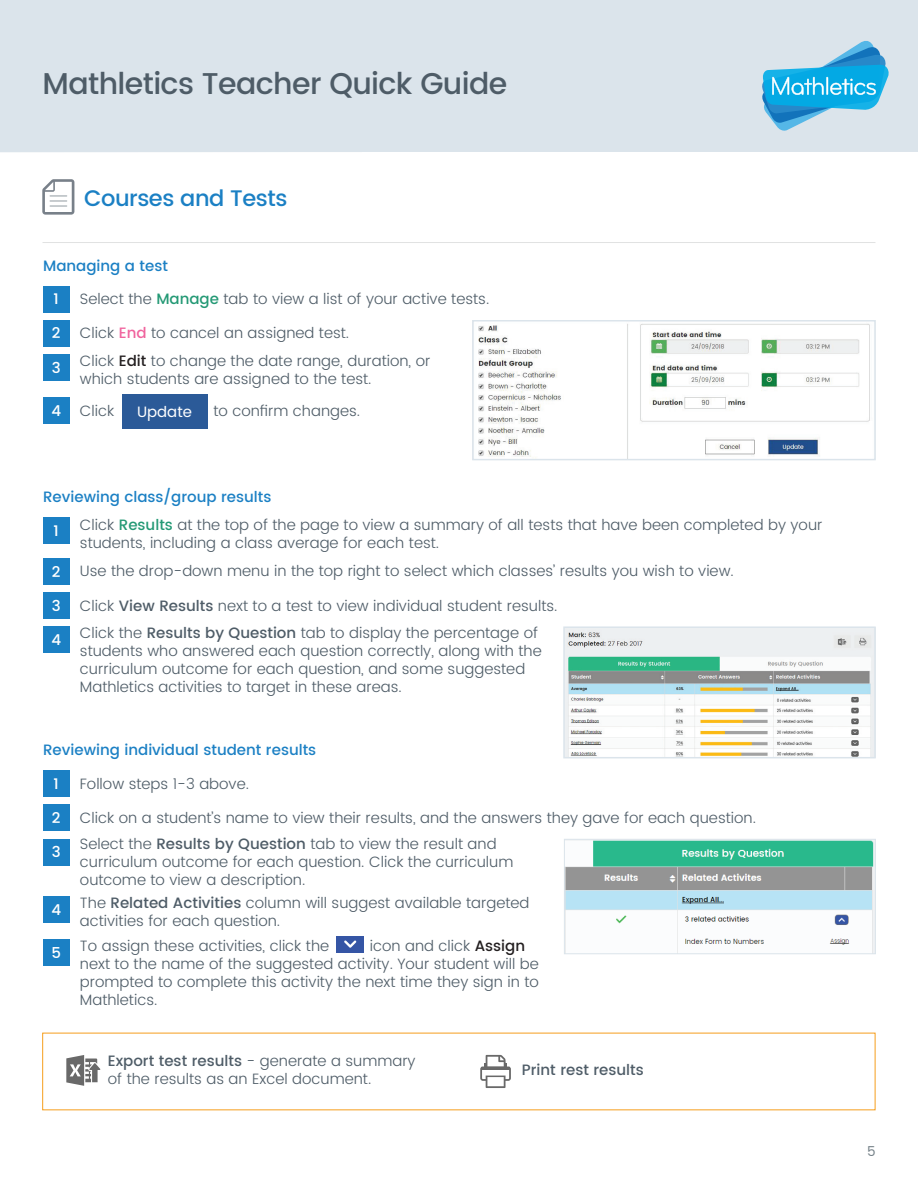
<style>
.page{position:relative;width:918px;height:1188px;background:#fff}
.page>*{position:absolute;margin:0;border:0;box-sizing:border-box;transform-origin:0 0}
.t1{font:500 30px "Poppins";letter-spacing:-.02em;color:#4e5c67}
.t2{font:500 22.5px "Poppins";letter-spacing:-.02em;color:#1b80c4}
.t3{font:300 15px/18px "Poppins";color:#4e5c67}
.t4{font:500 15px "Poppins";color:#1b80c4}
.t5{font:500 15px "Poppins";color:#4e5c67}
.t6{font:500 15px "Poppins";color:#fff}
.t7{font:15px "Poppins";color:#fff}
.t8{font:13.5px "Poppins";color:#758188}
.s1{font-weight:500;color:#249975}
.s2{font-weight:500;color:#f0649e}
.s3{font-weight:500;color:#231f20}
.s4{font-weight:500;color:#1b80c4}
.s5{font-weight:500}
</style>
<div class="page">
<hr style="left:43px;top:242px;width:832px;height:1px;background:#e1e2e2">
<img style="left:478px;top:323px;width:392px;height:134px">
<div style="left:472px;top:320px;width:404px;height:140px;border:2px solid #dbe4eb"></div>
<div style="left:43px;top:286px;width:26px;height:26px;background:#1b80c4"></div>
<div style="left:43px;top:354px;width:26px;height:27px;background:#1b80c4"></div>
<div style="left:43px;top:397px;width:26px;height:27px;background:#1b80c4"></div>
<div style="left:43px;top:320px;width:26px;height:26px;background:#1b80c4"></div>
<img style="left:566px;top:629px;width:307px;height:126px">
<div style="left:563px;top:626px;width:313px;height:132px;border:2px solid #dbe4eb"></div>
<div style="left:43px;top:518px;width:26px;height:26px;background:#1b80c4"></div>
<div style="left:43px;top:592px;width:26px;height:27px;background:#1b80c4"></div>
<div style="left:43px;top:626px;width:26px;height:27px;background:#1b80c4"></div>
<div style="left:43px;top:558px;width:26px;height:27px;background:#1b80c4"></div>
<div style="left:122px;top:394px;width:85px;height:35px;background:#2b5a98"></div>
<img style="left:566px;top:841px;width:308px;height:111px">
<div style="left:564px;top:839px;width:312px;height:115px;border:1px solid #dbe4eb"></div>
<div style="left:43px;top:771px;width:26px;height:26px;background:#1b80c4"></div>
<div style="left:43px;top:839px;width:26px;height:26px;background:#1b80c4"></div>
<div style="left:43px;top:897px;width:26px;height:26px;background:#1b80c4"></div>
<div style="left:43px;top:805px;width:26px;height:26px;background:#1b80c4"></div>
<div style="left:43px;top:939px;width:26px;height:27px;background:#1b80c4"></div>
<div style="left:336px;top:936px;width:28px;height:17px;background:#3555a5"></div>
<svg style="left:344px;top:940px;width:12px;height:8px"></svg>
<svg style="left:480px;top:1055px;width:31px;height:33px"></svg>
<svg style="left:66px;top:1055px;width:34px;height:31px"></svg>
<svg style="left:42px;top:179px;width:32px;height:36px"></svg>
<div style="left:0;top:0;width:918px;height:152px;background:#dbe4eb"></div>
<svg style="left:762px;top:41px;width:127px;height:90px"></svg>
<h1 class="t1" style="left:43px;top:61px;width:466px">Mathletics Teacher Quick Guide</h1>
<h1 class="t1" style="left:329px;top:61px;width:161px">User Guide</h1>
<h2 class="t2" style="left:84px;top:182px;width:205px">Courses and Tests</h2>
<p class="t4" style="left:43px;top:254px;width:126px">Managing a test</p>
<p class="t6" style="left:54px;top:288px;width:7px">1</p>
<p class="t3" style="left:80px;top:291px;width:411px">Select the <span class="s1">Manage</span> tab to view a list of your active tests.</p>
<p class="t6" style="left:52px;top:322px;width:10px">2</p>
<p class="t3" style="left:80px;top:325px;width:271px">Click <span class="s2">End</span> to cancel an assigned test.</p>
<p class="t6" style="left:52px;top:356px;width:10px">3</p>
<p class="t3" style="left:80px;top:352px;width:352px">Click <span class="s3">Edit</span> to change the date range, duration, or which students are assigned to the test.</p>
<p class="t6" style="left:51px;top:399px;width:11px">4</p>
<p class="t3" style="left:80px;top:402px;width:36px">Click</p>
<p class="t3" style="left:213px;top:402px;width:148px">to confirm changes.</p>
<p class="t7" style="left:137px;top:401px;width:56px">Update</p>
<p class="t3" style="left:80px;top:484px;width:744px;line-height:27.8px;text-indent:-37px"><span class="s4">Reviewing class/group results<br></span>Click <span class="s1">Results</span> at the top of the page to view a summary of all tests that have been completed by your</p>
<p class="t3" style="left:80px;top:534px;width:361px">students, including a class average for each test.</p>
<p class="t6" style="left:54px;top:520px;width:7px">1</p>
<p class="t6" style="left:52px;top:560px;width:10px">2</p>
<p class="t3" style="left:80px;top:563px;width:655px">Use the drop-down menu in the top right to select which classes’ results you wish to view.</p>
<p class="t6" style="left:52px;top:594px;width:10px">3</p>
<p class="t3" style="left:80px;top:597px;width:479px">Click <span class="s5">View Results</span> next to a test to view individual student results.</p>
<p class="t6" style="left:51px;top:629px;width:11px">4</p>
<p class="t3" style="left:80px;top:624px;width:463px">Click the <span class="s5">Results by Question</span> tab to display the percentage of students who answered each question correctly, along with the curriculum outcome for each question, and some suggested Mathletics activities to target in these areas.</p>
<p class="t4" style="left:43px;top:739px;width:275px">Reviewing individual student results</p>
<p class="t6" style="left:54px;top:773px;width:7px">1</p>
<p class="t3" style="left:80px;top:775px;width:171px">Follow steps 1-3 above.</p>
<p class="t6" style="left:52px;top:807px;width:10px">2</p>
<p class="t3" style="left:80px;top:809px;width:678px">Click on a student’s name to view their results, and the answers they gave for each question.</p>
<p class="t6" style="left:52px;top:841px;width:10px">3</p>
<p class="t3" style="left:80px;top:836px;width:435px">Select the <span class="s5">Results by Question</span> tab to view the result and curriculum outcome for each question. Click the curriculum outcome to view a description.</p>
<p class="t6" style="left:51px;top:899px;width:11px">4</p>
<p class="t3" style="left:80px;top:894px;width:451px">The <span class="s5">Related Activities</span> column will suggest available targeted activities for each question.</p>
<p class="t3" style="left:80px;top:937px;width:460px;text-indent:290px">icon and click <span class="s3">Assign </span>next to the name of the suggested activity. Your student will be prompted to complete this activity the next time they sign in to Mathletics.</p>
<p class="t6" style="left:51px;top:942px;width:11px">5</p>
<p class="t3" style="left:80px;top:937px;width:251px">To assign these activities, click the</p>
<p class="t3" style="left:108px;top:1052px;width:309px"><span class="s5">Export test results</span> - generate a summary of the results as an Excel document.</p>
<p class="t5" style="left:522px;top:1059px;width:123px">Print rest results</p>
<p class="t8" style="left:867px;top:1142px;width:10px">5</p>
<p class="t8" style="left:867px;top:1142px;width:10px">11</p>
</div>
